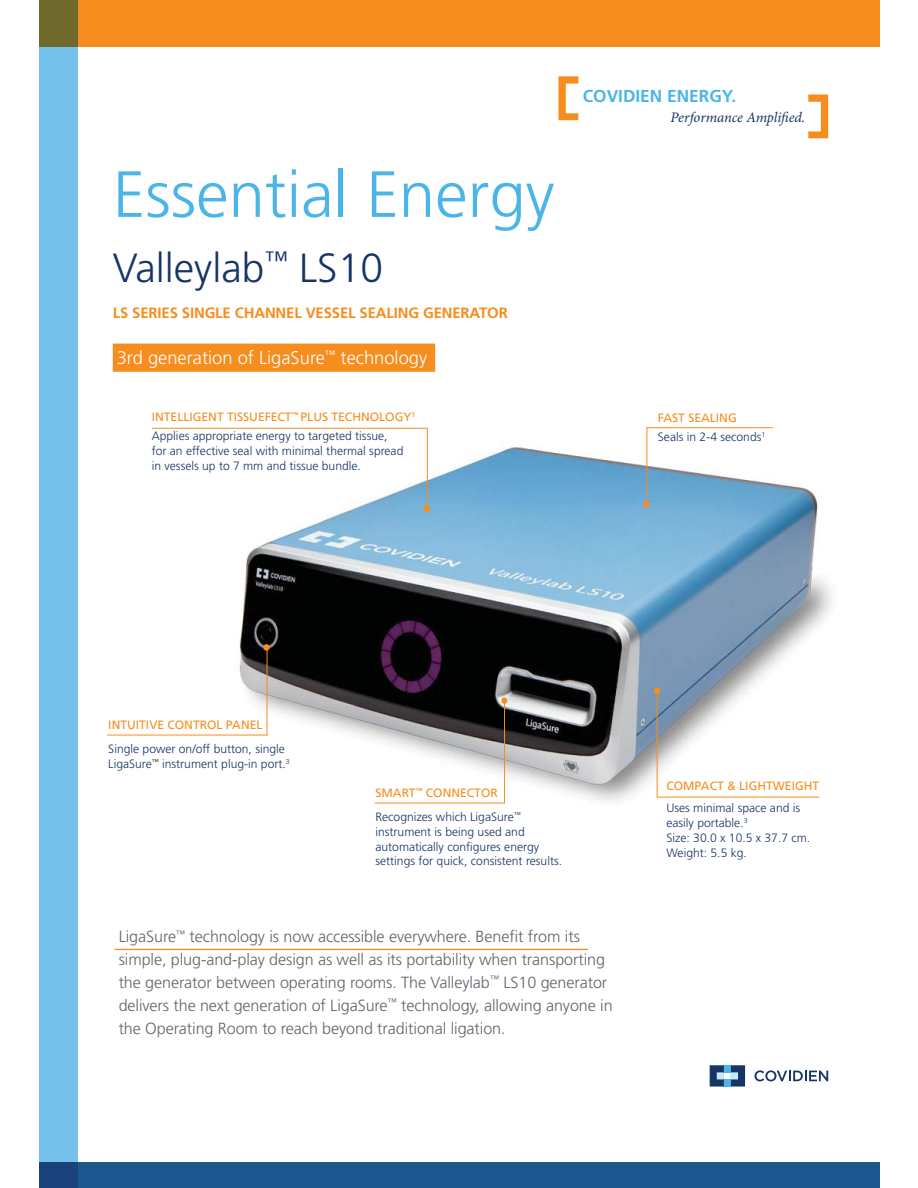
<style>
.page{position:relative;width:918px;height:1188px;background:#fff}
.page>*{position:absolute;margin:0;border:0;box-sizing:border-box;transform-origin:0 0}
.t1{font:300 65.25px "Frutiger LT Std";color:#4cb5e7}
.t2{font:300 40.8px "Frutiger LT Std";color:#173466}
.t3{font:300 18.3px "Frutiger LT Std";color:#fff}
.t4{font:700 17.25px "Frutiger LT Std";color:#4cb5e7}
.t5{font:300 16.2px/22.8px "Frutiger LT Std";letter-spacing:-.005em;color:#62656d}
.t6{font:700 15px "Frutiger LT Std";letter-spacing:-.01em;color:#f78d1e}
.t7{font:italic 14.55px "Minion Pro";letter-spacing:-.01em;color:#173466}
.t8{font:300 12.15px/14.9px "Frutiger LT Std";color:#173466}
.t9{font:12.15px "Frutiger LT Std";color:#f78d1e}
.s1{font-weight:400;color:#f78d1e}
</style>
<div class="page">
<div style="left:39px;top:47px;width:39px;height:1115px;background:#74c1ec"></div>
<div style="left:78px;top:1162px;width:801px;height:26px;background:#1d578f"></div>
<div style="left:39px;top:1162px;width:39px;height:26px;background:#1a437d"></div>
<svg style="left:755px;top:1070px;width:73px;height:11px"></svg>
<div style="left:724px;top:1065px;width:7px;height:7px;background:#4cb5e7"></div>
<div style="left:724px;top:1079px;width:7px;height:8px;background:#4cb5e7"></div>
<svg style="left:710px;top:1065px;width:14px;height:22px"></svg>
<svg style="left:731px;top:1065px;width:14px;height:22px"></svg>
<svg style="left:558px;top:76px;width:20px;height:44px"></svg>
<svg style="left:808px;top:94px;width:20px;height:44px"></svg>
<div style="left:78px;top:0;width:801px;height:47px;background:#f78d1e"></div>
<div style="left:39px;top:0;width:39px;height:47px;background:#70692c"></div>
<div style="left:113px;top:344px;width:322px;height:28px;background:#f78d1e"></div>
<img style="left:151px;top:427px;width:681px;height:374px">
<svg style="left:151px;top:428px;width:279px;height:84px"></svg>
<svg style="left:646px;top:427px;width:128px;height:78px"></svg>
<div style="left:643px;top:501px;width:7px;height:7px;background:#f78d1e;border-radius:50%"></div>
<svg style="left:107px;top:647px;width:161px;height:89px"></svg>
<div style="left:263px;top:644px;width:7px;height:7px;background:#f78d1e;border-radius:50%"></div>
<svg style="left:654px;top:688px;width:166px;height:110px"></svg>
<svg style="left:374px;top:700px;width:131px;height:104px"></svg>
<div style="left:501px;top:697px;width:6px;height:7px;background:#f78d1e;border-radius:50%"></div>
<hr style="left:115px;top:949px;width:473px;height:1px;background:#f78d1e">
<h1 class="t1" style="left:113px;top:166px;width:443px">Essential Energy</h1>
<h2 class="t2" style="left:113px;top:250px;width:272px">Valleylab<sup>™</sup> LS10</h2>
<p class="t6" style="left:113px;top:304px;width:397px">LS SERIES SINGLE CHANNEL VESSEL SEALING GENERATOR</p>
<h3 class="t3" style="left:117px;top:350px;width:312px">3rd generation of LigaSure<sup>™</sup> technology</h3>
<p class="t8" style="left:152px;top:408px;width:265px;line-height:19.4px"><span class="s1">INTELLIGENT TISSUEFECT</span><sup>™</sup> <span class="s1">PLUS TECHNOLOGY</span><sup>1<br></sup>Applies appropriate energy to targeted tissue,</p>
<p class="t8" style="left:152px;top:444px;width:253px">for an effective seal with minimal thermal spread in vessels up to 7 mm and tissue bundle.</p>
<h3 class="t4" style="left:583px;top:86px;width:155px">COVIDIEN ENERGY.</h3>
<p class="t7" style="left:671px;top:109px;width:136px">Performance Amplified.</p>
<p class="t8" style="left:658px;top:409px;width:109px;line-height:19.4px"><span class="s1">FAST SEALING<br></span>Seals in 2-4 seconds<sup>1</sup></p>
<p class="t9" style="left:108px;top:717px;width:156px">INTUITIVE CONTROL PANEL</p>
<p class="t8" style="left:108px;top:742px;width:183px">Single power on/off button, single<br>LigaSure<sup>™</sup> instrument plug-in port.<sup>3</sup></p>
<p class="t8" style="left:375px;top:781px;width:147px;line-height:24px"><span class="s1">SMART</span><sup>™</sup> <span class="s1">CONNECTOR<br></span>Recognizes which LigaSure<sup>™</sup></p>
<p class="t8" style="left:375px;top:825px;width:188px">instrument is being used and automatically configures energy settings for quick, consistent results.</p>
<p class="t9" style="left:666px;top:778px;width:154px">COMPACT &amp; LIGHTWEIGHT</p>
<p class="t8" style="left:666px;top:801px;width:145px">Uses minimal space and is easily portable.<sup>3<br></sup>Size: 30.0 x 10.5 x 37.7 cm.<br>Weight: 5.5 kg.</p>
<p class="t5" style="left:119px;top:926px;width:496px">LigaSure<sup>™</sup> technology is now accessible everywhere. Benefit from its simple, plug-and-play design as well as its portability when transporting the generator between operating rooms. The Valleylab<sup>™</sup> LS10 generator delivers the next generation of LigaSure<sup>™</sup> technology, allowing anyone in the Operating Room to reach beyond traditional ligation.</p>
</div>
